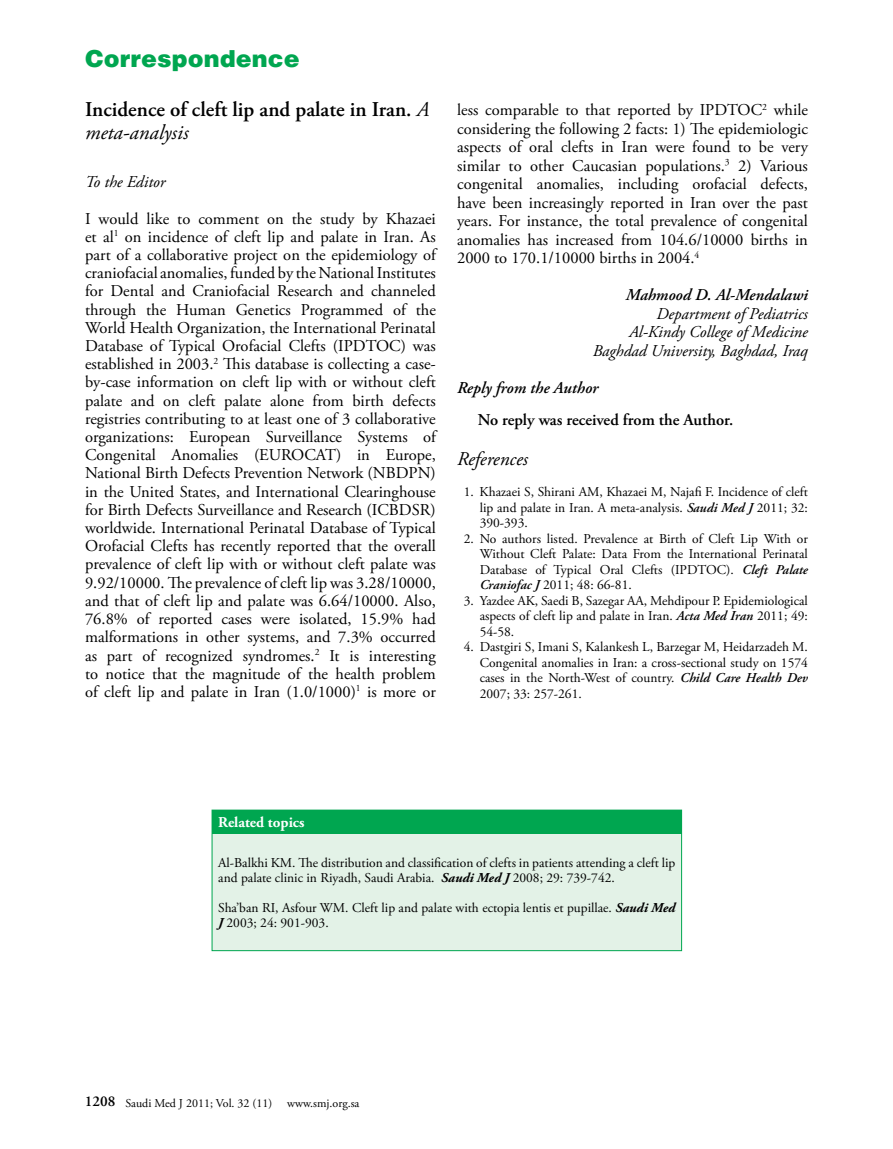
<style>
.page{position:relative;width:893px;height:1149px;background:#fff}
.page>*{position:absolute;margin:0;border:0;box-sizing:border-box;transform-origin:0 0}
.t1{font:900 24px "Helvetica";color:#00a650}
.t2{font:600 21px/22.6px "Adobe Garamond Pro";color:#000}
.t3{font:italic 19.5px "Adobe Garamond Pro";color:#000}
.t4{font:16.5px/18.1px "Adobe Garamond Pro";color:#000;text-align:justify}
.t5{font:italic 16.5px/18.5px "Adobe Garamond Pro";color:#000;text-align:right}
.t6{font:italic 600 16.5px "Adobe Garamond Pro";color:#000}
.t7{font:600 16.5px "Adobe Garamond Pro";color:#000}
.t8{font:700 15px "Adobe Garamond Pro";color:#fff}
.t9{font:13.5px/15.5px "Adobe Garamond Pro";color:#000;text-align:justify}
.t10{font:12px "Adobe Garamond Pro";color:#000}
.s1{font-weight:400;font-style:italic}
.s2{font-weight:600;font-style:italic}
.s3{font-weight:700;font-style:italic}
.s4{font-weight:600;font-size:15px}
</style>
<div class="page">
<div style="left:212px;top:810px;width:469px;height:23px;background:#00a650"></div>
<div style="left:212px;top:833px;width:469px;height:117px;background:#e3f2e7"></div>
<div style="left:212px;top:809px;width:470px;height:141px;border:1px solid #00a650"></div>
<h1 class="t1" style="left:85px;top:44px;width:216px">Correspondence</h1>
<p class="t2" style="left:85px;top:98px;width:346px">Incidence of cleft lip and palate in Iran. <span class="s1">A meta-analysis</span></p>
<p class="t5" style="left:85px;top:173px;width:82px">To the Editor</p>
<p class="t4" style="left:85px;top:210px;width:352px">I would like to comment on the study by Khazaei et al<sup>1</sup> on incidence of cleft lip and palate in Iran. As part of a collaborative project on the epidemiology of craniofacial anomalies, funded by the National Institutes for Dental and Craniofacial Research and channeled through the Human Genetics Programmed of the World Health Organization, the International Perinatal Database of Typical Orofacial Clefts (IPDTOC) was established in 2003.<sup>2</sup> This database is collecting a case&shy;by-case information on cleft lip with or without cleft palate and on cleft palate alone from birth defects registries contributing to at least one of 3 collaborative organizations: European Surveillance Systems of Congenital Anomalies (EUROCAT) in Europe, National Birth Defects Prevention Network (NBDPN) in the United States, and International Clearinghouse for Birth Defects Surveillance and Research (ICBDSR) worldwide. International Perinatal Database of Typical Orofacial Clefts has recently reported that the overall prevalence of cleft lip with or without cleft palate was 9.92/10000. The prevalence of cleft lip was 3.28/10000, and that of cleft lip and palate was 6.64/10000. Also, 76.8% of reported cases were isolated, 15.9% had malformations in other systems, and 7.3% occurred as part of recognized syndromes.<sup>2</sup> It is interesting to notice that the magnitude of the health problem of cleft lip and palate in Iran (1.0/1000)<sup>1</sup> is more or</p>
<p class="t4" style="left:457px;top:101px;width:352px">less comparable to that reported by IPDTOC<sup>2</sup> while considering the following 2 facts: 1) The epidemiologic aspects of oral clefts in Iran were found to be very similar to other Caucasian populations.<sup>3</sup> 2) Various congenital anomalies, including orofacial defects, have been increasingly reported in Iran over the past years. For instance, the total prevalence of congenital anomalies has increased from 104.6/10000 births in 2000 to 170.1/10000 births in 2004.<sup>4</sup></p>
<p class="t6" style="left:626px;top:285px;width:184px">Mahmood D. Al-Mendalawi</p>
<p class="t5" style="left:593px;top:305px;width:217px">Department of Pediatrics<br>Al-Kindy College of Medicine<br>Baghdad University, Baghdad, Iraq</p>
<p class="t6" style="left:457px;top:378px;width:143px">Reply from the Author</p>
<p class="t7" style="left:478px;top:410px;width:257px">No reply was received from the Author.</p>
<p class="t3" style="left:457px;top:447px;width:72px">References</p>
<p class="t9" style="left:480px;top:484px;width:330px;text-indent:-16px">1. Khazaei S, Shirani AM, Khazaei M, Najafi F. Incidence of cleft lip and palate in Iran. A meta-analysis. <span class="s2">Saudi Med J</span> 2011; 32:<br>390-393.</p>
<p class="t9" style="left:480px;top:531px;width:330px;text-indent:-16px">2. No authors listed. Prevalence at Birth of Cleft Lip With or Without Cleft Palate: Data From the International Perinatal Database of Typical Oral Clefts (IPDTOC). <span class="s2">Cleft Palate Craniofac J</span> 2011; 48: 66-81.</p>
<p class="t9" style="left:480px;top:593px;width:330px;text-indent:-16px">3. Yazdee AK, Saedi B, Sazegar AA, Mehdipour P. Epidemiological aspects of cleft lip and palate in Iran. <span class="s2">Acta Med Iran</span> 2011; 49:<br>54-58.</p>
<p class="t9" style="left:480px;top:639px;width:330px;text-indent:-16px">4. Dastgiri S, Imani S, Kalankesh L, Barzegar M, Heidarzadeh M.<br>Congenital anomalies in Iran: a cross-sectional study on 1574 cases in the North-West of country. <span class="s2">Child Care Health Dev </span>2007; 33: 257-261.</p>
<p class="t8" style="left:218px;top:813px;width:88px">Related topics</p>
<p class="t9" style="left:218px;top:855px;width:459px;line-height:15px">Al-Balkhi KM. The distribution and classification of clefts in patients attending a cleft lip and palate clinic in Riyadh, Saudi Arabia. <span class="s3">Saudi Med J</span> 2008; 29: 739-742.</p>
<p class="t9" style="left:218px;top:900px;width:459px;line-height:15px">Sha’ban RI, Asfour WM. Cleft lip and palate with ectopia lentis et pupillae. <span class="s3">Saudi Med<br>J</span> 2003; 24: 901-903.</p>
<p class="t10" style="left:85px;top:1095px;width:189px"><span class="s4">1208</span> Saudi Med J 2011; Vol. 32 (11)</p>
<p class="t10" style="left:287px;top:1095px;width:74px">www.smj.org.sa</p>
</div>
